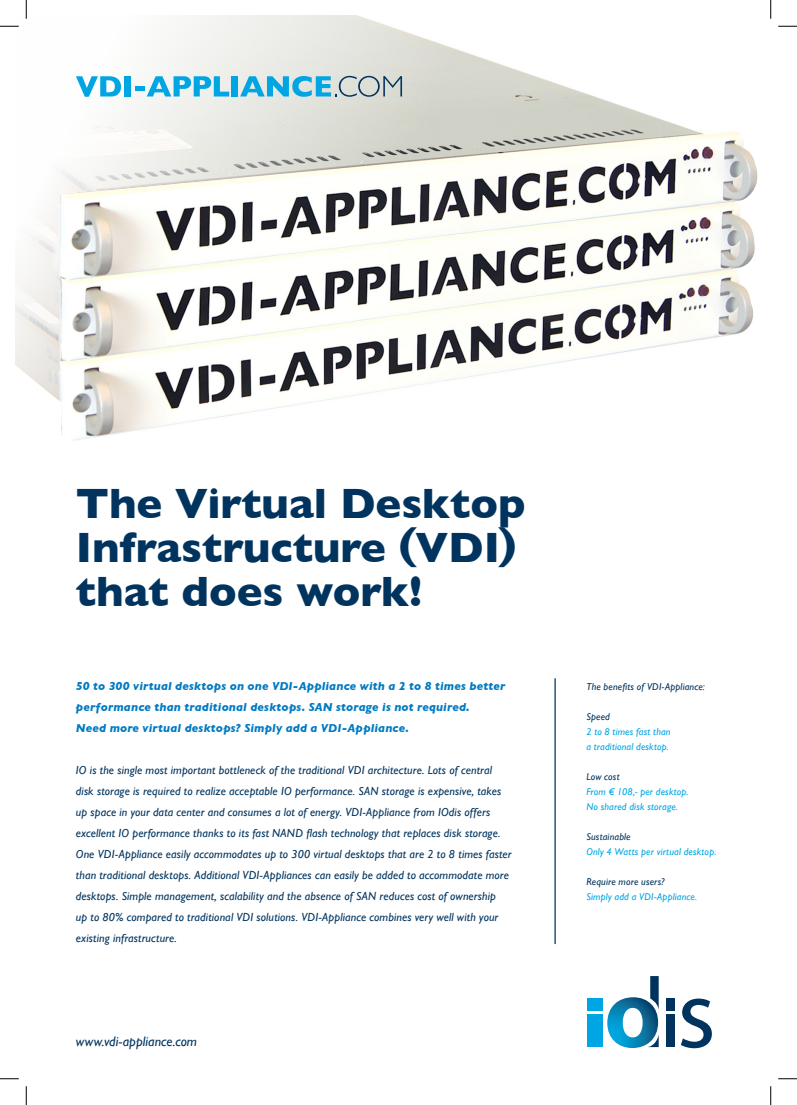
<style>
.page{position:relative;width:797px;height:1105px;background:#fff}
.page>*{position:absolute;margin:0;border:0;box-sizing:border-box;transform-origin:0 0}
.t1{font:700 43.25px/43.6px "Gill Sans";color:#00345e}
.t2{font:italic 13.75px "Gill Sans";letter-spacing:.005em;color:#00345e}
.t3{font:italic 11.75px/21px "Gill Sans";letter-spacing:.01em;color:#00345e}
.t4{font:italic 700 11.75px/21px "Gill Sans";letter-spacing:.015em;color:#007ac2}
.t5{font:italic 10px/15px "Gill Sans";letter-spacing:.02em;color:#00a6e4}
.t6{font:italic 10px "Gill Sans";letter-spacing:.015em;color:#00345e}
.s1{color:#00345e}
</style>
<div class="page">
<img style="left:16px;top:16px;width:679px;height:425px">
<img style="left:61px;top:131px;width:697px;height:309px">
<svg style="left:76px;top:76px;width:45px;height:21px"></svg>
<div style="left:124px;top:76px;width:7px;height:20px;background:#00a6e4"></div>
<hr style="left:135px;top:87px;width:10px;height:4px;background:#00a6e4">
<svg style="left:147px;top:76px;width:82px;height:20px"></svg>
<div style="left:232px;top:76px;width:6px;height:20px;background:#00a6e4"></div>
<svg style="left:240px;top:76px;width:162px;height:21px;background:#8ac1d3"></svg>
<hr style="left:554px;top:678px;width:1px;height:266px;background:#00345e">
<svg style="left:681px;top:998px;width:31px;height:50px"></svg>
<div style="left:587px;top:1014px;width:15px;height:33px;background:#00a6e4"></div>
<div style="left:587px;top:998px;width:15px;height:13px;background:#00a6e4"></div>
<div style="left:666px;top:1014px;width:8px;height:33px;background:#00345e"></div>
<div style="left:666px;top:998px;width:8px;height:13px;background:#00345e"></div>
<svg style="left:607px;top:976px;width:51px;height:72px"></svg>
<svg style="left:0;top:25px;width:19px;height:2px"></svg>
<svg style="left:778px;top:25px;width:19px;height:2px"></svg>
<svg style="left:0;top:1078px;width:19px;height:1px"></svg>
<svg style="left:778px;top:1078px;width:19px;height:1px"></svg>
<svg style="left:25px;top:0;width:2px;height:19px"></svg>
<svg style="left:25px;top:1086px;width:2px;height:19px"></svg>
<svg style="left:770px;top:0;width:1px;height:19px"></svg>
<svg style="left:770px;top:1086px;width:1px;height:19px"></svg>
<p class="t1" style="left:76px;top:481px;width:451px">The Virtual Desktop<br>Infrastructure (VDI)</p>
<p class="t1" style="left:76px;top:568px;width:348px">that does work!</p>
<p class="t4" style="left:76px;top:675px;width:431px">50 to 300 virtual desktops on one VDI-Appliance with a 2 to 8 times better performance than traditional desktops. SAN storage is not required.<br>Need more virtual desktops? Simply add a VDI-Appliance.</p>
<p class="t3" style="left:76px;top:760px;width:437px">IO is the single most important bottleneck of the traditional VDI architecture. Lots of central disk storage is required to realize acceptable IO performance. SAN storage is expensive, takes up space in your data center and consumes a lot of energy. VDI-Appliance from IOdis offers excellent IO performance thanks to its fast NAND flash technology that replaces disk storage.<br>One VDI-Appliance easily accommodates up to 300 virtual desktops that are 2 to 8 times faster than traditional desktops. Additional VDI-Appliances can easily be added to accommodate more desktops. Simple management, scalability and the absence of SAN reduces cost of ownership<br>up to 80% compared to traditional VDI solutions. VDI-Appliance combines very well with your existing infrastructure.</p>
<p class="t2" style="left:76px;top:1033px;width:123px">www.vdi-appliance.com</p>
<p class="t6" style="left:586px;top:680px;width:120px">The benefits of VDI-Appliance:</p>
<p class="t5" style="left:586px;top:709px;width:86px"><span class="s1">Speed<br></span>2 to 8 times fast than a traditional desktop.</p>
<p class="t5" style="left:586px;top:769px;width:104px"><span class="s1">Low cost<br></span>From € 108,- per desktop.<br>No shared disk storage.</p>
<p class="t5" style="left:586px;top:829px;width:131px"><span class="s1">Sustainable<br></span>Only 4 Watts per virtual desktop.</p>
<p class="t6" style="left:586px;top:875px;width:80px">Require more users?</p>
<p class="t5" style="left:586px;top:889px;width:112px">Simply add a VDI-Appliance.</p>
</div>
